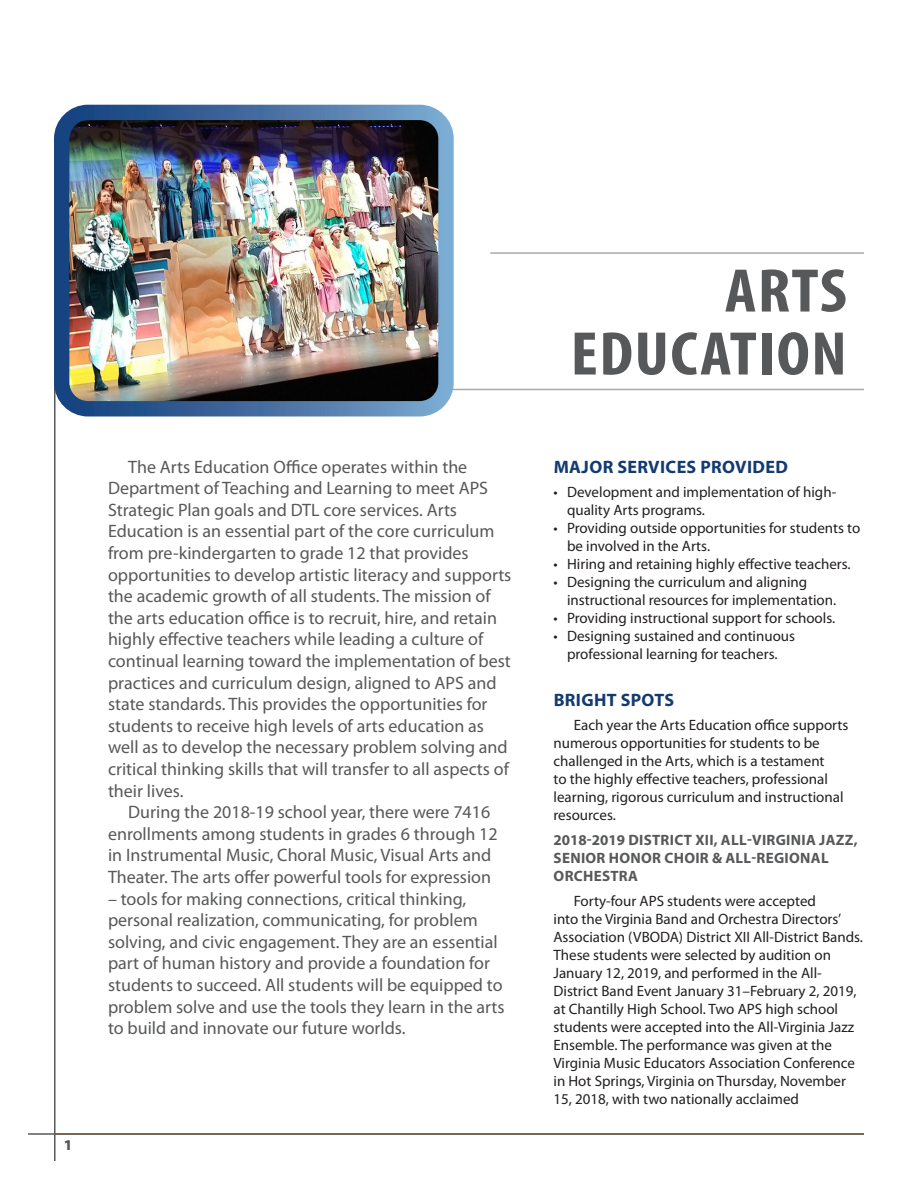
<style>
.page{position:relative;width:918px;height:1188px;background:#fff}
.page>*{position:absolute;margin:0;border:0;box-sizing:border-box;transform-origin:0 0}
.t1{font:700 condensed 62.1px "Myriad Pro";letter-spacing:.02em;color:#57585a;scale:1.11 1}
.intro{font:18px/21.6px "Myriad Pro";color:#57585a}
.header-color{font:700 18px "Myriad Pro";letter-spacing:.02em;color:#133a71}
.t2{font:15px/18px "Myriad Pro";color:#231f20}
.header2{font:700 15px/18px "Myriad Pro";letter-spacing:.02em;color:#57585a}
.t3{font:900 15px "Myriad Pro";color:#57585a}
</style>
<div class="page">
<hr style="left:401px;top:389px;width:463px;height:1px;background:#a8a9ad">
<hr style="left:54px;top:254px;width:2px;height:907px;background:#57585a">
<hr style="left:28px;top:1133px;width:836px;height:2px;background:#57585a">
<img style="left:70px;top:121px;width:368px;height:279px">
<div style="left:54px;top:105px;width:400px;height:311px;border:15px solid #fff;border-radius:26px"></div>
<hr style="left:490px;top:252px;width:374px;height:2px;background:#a8a9ad">
<p class="intro" style="left:108px;top:455px;width:405px;text-indent:20px">The Arts Education Office operates within the Department of Teaching and Learning to meet APS Strategic Plan goals and DTL core services. Arts Education is an essential part of the core curriculum from pre-kindergarten to grade 12 that provides opportunities to develop artistic literacy and supports the academic growth of all students. The mission of the arts education office is to recruit, hire, and retain highly effective teachers while leading a culture of continual learning toward the implementation of best practices and curriculum design, aligned to APS and state standards. This provides the opportunities for students to receive high levels of arts education as well as to develop the necessary problem solving and critical thinking skills that will transfer to all aspects of their lives.</p>
<p class="intro" style="left:108px;top:801px;width:391px;text-indent:20px">During the 2018-19 school year, there were 7416 enrollments among students in grades 6 through 12 in Instrumental Music, Choral Music, Visual Arts and Theater. The arts offer powerful tools for expression</p>
<p class="intro" style="left:108px;top:887px;width:398px">– tools for making connections, critical thinking, personal realization, communicating, for problem solving, and civic engagement. They are an essential part of human history and provide a foundation for students to succeed. All students will be equipped to problem solve and use the tools they learn in the arts to build and innovate our future worlds.</p>
<p class="t3" style="left:64px;top:1134px;width:10px">1</p>
<p class="t1" style="left:725px;top:252px;width:111px">ARTS</p>
<p class="t1" style="left:571px;top:315px;width:250px">EDUCATION</p>
<p class="header-color" style="left:554px;top:455px;width:236px">MAJOR SERVICES PROVIDED</p>
<p class="t2" style="left:567px;top:483px;width:271px;text-indent:-14px">• Development and implementation of high&shy;quality Arts programs.</p>
<p class="t2" style="left:567px;top:519px;width:295px;text-indent:-14px">• Providing outside opportunities for students to be involved in the Arts.</p>
<p class="t2" style="left:554px;top:555px;width:299px">• Hiring and retaining highly effective teachers.</p>
<p class="t2" style="left:567px;top:573px;width:271px;text-indent:-14px">• Designing the curriculum and aligning instructional resources for implementation.</p>
<p class="t2" style="left:554px;top:609px;width:283px">• Providing instructional support for schools.</p>
<p class="t2" style="left:554px;top:627px;width:243px;text-align:center">• Designing sustained and continuous professional learning for teachers.</p>
<p class="header-color" style="left:554px;top:688px;width:122px">BRIGHT SPOTS</p>
<p class="t2" style="left:554px;top:716px;width:296px;text-indent:20px">Each year the Arts Education office supports numerous opportunities for students to be challenged in the Arts, which is a testament<br>to the highly effective teachers, professional learning, rigorous curriculum and instructional resources.</p>
<p class="header2" style="left:554px;top:831px;width:306px">2018-2019 DISTRICT XII, ALL-VIRGINIA JAZZ,<br>SENIOR HONOR CHOIR &amp; ALL-REGIONAL<br>ORCHESTRA</p>
<p class="t2" style="left:554px;top:892px;width:311px;text-indent:20px">Forty-four APS students were accepted<br>into the Virginia Band and Orchestra Directors’ Association (VBODA) District XII All-District Bands.<br>These students were selected by audition on January 12, 2019, and performed in the All-District Band Event January 31–February 2, 2019, at Chantilly High School. Two APS high school students were accepted into the All-Virginia Jazz Ensemble. The performance was given at the Virginia Music Educators Association Conference in Hot Springs, Virginia on Thursday, November 15, 2018, with two nationally acclaimed</p>
</div>
